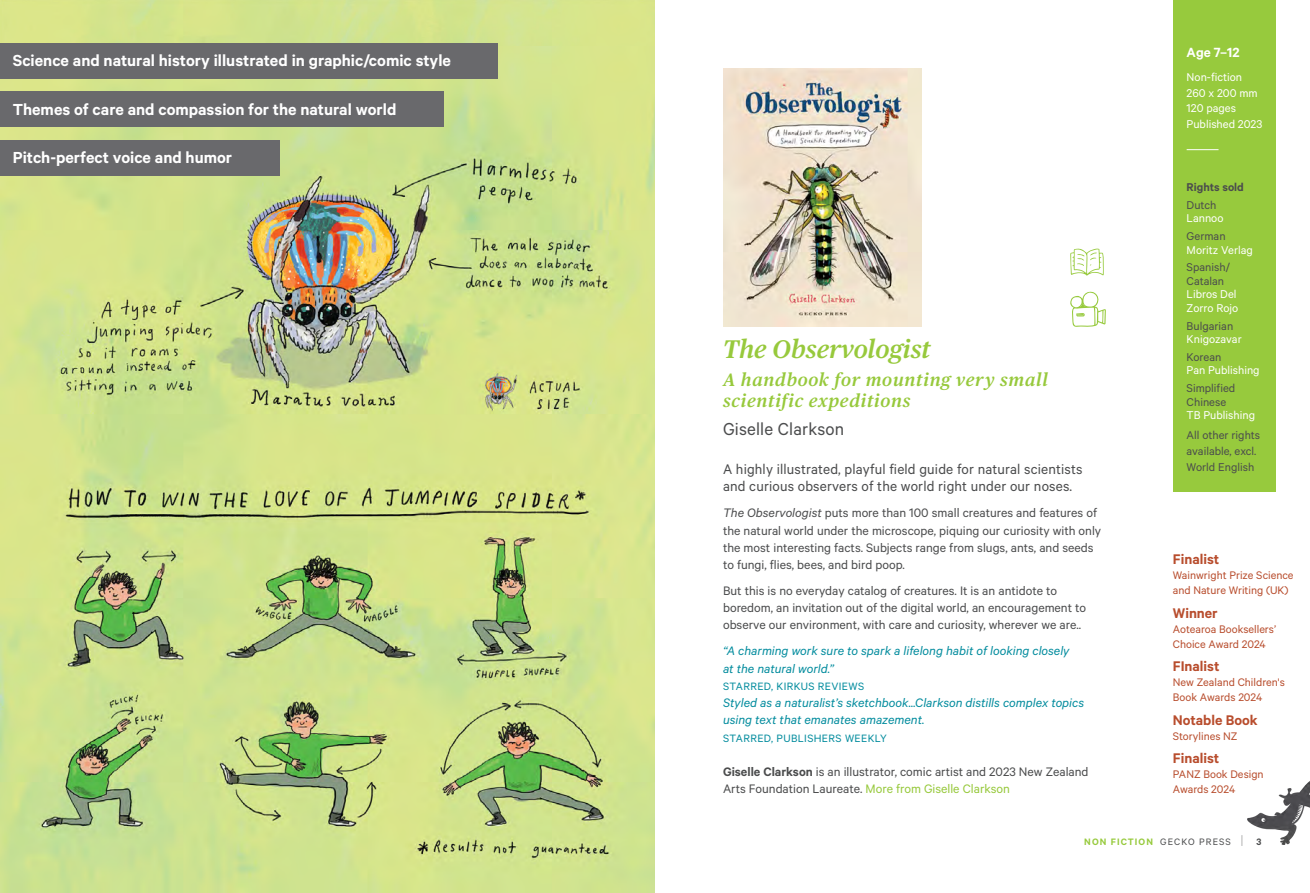
<style>
.page{position:relative;width:1310px;height:893px;background:#fff}
.page>*{position:absolute;margin:0;border:0;box-sizing:border-box;transform-origin:0 0}
.Book_Title{font:italic 600 25.5px "Publico Text";color:#97c93c}
.Author{font:19.5px "Calibre";letter-spacing:.01em;color:#4b4c4d}
.SHOUTLINE_tab_strip_ragged_left{font:600 18px "Calibre";color:#fff}
.Book_Title__small_listing{font:italic 600 18px/21px "Publico Text";letter-spacing:.04em;color:#97c93c}
.SHOUTLINE_basic{font:15.75px "Calibre";letter-spacing:.01em;color:#4b4c4d}
.Award_title{font:600 15.75px "Calibre";color:#b84d2d}
.INFO_title__white{font:600 15px "Calibre";color:#fff}
.Body_copy{font:13.8px/17.2px "Calibre";color:#4b4c4d}
.Review_quote{font:italic 13.8px/17.2px "Calibre";color:#038c9e}
.author_bio{font:13.8px/17.2px "Calibre";color:#4b4c4d}
.Rights_sold{font:12.75px/13.5px "Calibre";color:#fff}
.Rights_available{font:12.75px/15.8px "Calibre";color:#4b4c4d}
.Rights_sold-2{font:12.75px/13.5px "Calibre";color:#4b4c4d}
.INFO_body_copy__white{font:12.75px "Calibre";color:#fff}
.Publication_year{font:12.75px "Calibre";color:#fff}
.World_Rights_Available{font:600 12.75px "Calibre";color:#4b4c4d}
.Award_description{font:12.3px/15px "Calibre";color:#b84d2d}
.Review_quote-2{font:12px "Calibre";letter-spacing:.03em;color:#038c9e}
.FOOTER_Gecko_Press{font:600 10.5px "Calibre";letter-spacing:.1em;color:#97ca3d}
.s1{color:#4b4c4d}
.s2{color:#fff}
.s3{font-style:italic}
.s4{font-weight:600}
.s5{color:#97c93c}
.s6{font-weight:400;color:#4b4c4d}
.s7{font-weight:400;font-size:14.7px;color:#4b4c4d}
</style>
<div class="page">
<img style="left:1247px;top:781px;width:63px;height:63px">
<div style="left:1174px;top:0;width:102px;height:492px;background:#97ca3d"></div>
<hr style="left:1186px;top:149px;width:32px;height:1px;background:#fff">
<img style="left:723px;top:68px;width:198px;height:259px">
<img style="left:0;top:47px;width:655px;height:846px">
<svg style="left:1070px;top:248px;width:34px;height:28px"></svg>
<svg style="left:1070px;top:291px;width:36px;height:36px"></svg>
<div style="left:0;top:43px;width:498px;height:36px;background:#69696c"></div>
<div style="left:0;top:92px;width:443px;height:35px;background:#69696c"></div>
<div style="left:0;top:140px;width:279px;height:35px;background:#69696c"></div>
<p class="SHOUTLINE_tab_strip_ragged_left" style="left:13px;top:50px;width:440px">Science and natural history illustrated in graphic/comic style</p>
<p class="SHOUTLINE_tab_strip_ragged_left" style="left:13px;top:98px;width:385px">Themes of care and compassion for the natural world</p>
<p class="SHOUTLINE_tab_strip_ragged_left" style="left:13px;top:147px;width:221px">Pitch-perfect voice and humor</p>
<p class="Book_Title" style="left:723px;top:330px;width:209px">The Observologist</p>
<p class="Book_Title__small_listing" style="left:723px;top:368px;width:326px">A handbook for mounting very small scientific expeditions</p>
<p class="Author" style="left:723px;top:418px;width:123px">Giselle Clarkson</p>
<p class="INFO_title__white" style="left:1186px;top:43px;width:54px">Age 7–12</p>
<p class="INFO_body_copy__white" style="left:1186px;top:69px;width:57px">Non-fiction</p>
<p class="INFO_body_copy__white" style="left:1186px;top:85px;width:73px">260 x 200 mm</p>
<p class="INFO_body_copy__white" style="left:1186px;top:101px;width:51px">120 pages</p>
<p class="Publication_year" style="left:1186px;top:117px;width:77px">Published 2023</p>
<p class="World_Rights_Available" style="left:1186px;top:179px;width:59px">Rights sold</p>
<p class="Rights_sold" style="left:1186px;top:198px;width:38px"><span class="s1">Dutch<br></span>Lannoo</p>
<p class="Rights_sold" style="left:1186px;top:229px;width:68px"><span class="s1">German<br></span>Moritz Verlag</p>
<p class="Rights_sold" style="left:1186px;top:260px;width:53px"><span class="s1">Spanish/<br>Catalan<br></span>Libros Del<br>Zorro Rojo</p>
<p class="Rights_sold" style="left:1186px;top:318px;width:57px"><span class="s1">Bulgarian<br></span>Knigozavar</p>
<p class="Rights_sold" style="left:1186px;top:350px;width:74px"><span class="s1">Korean<br></span>Pan Publishing</p>
<p class="Rights_sold-2" style="left:1186px;top:381px;width:70px">Simplified<br>Chinese<br><span class="s2">TB Publishing</span></p>
<p class="Rights_available" style="left:1186px;top:427px;width:75px">All other rights available, excl.</p>
<p class="SHOUTLINE_basic" style="left:723px;top:460px;width:361px">A highly illustrated, playful field guide for natural scientists</p>
<p class="Rights_available" style="left:1186px;top:458px;width:69px">World English</p>
<p class="SHOUTLINE_basic" style="left:723px;top:477px;width:351px">and curious observers of the world right under our noses.</p>
<p class="Body_copy" style="left:723px;top:504px;width:380px"><span class="s3">The Observologist</span> puts more than 100 small creatures and features of the natural world under the microscope, piquing our curiosity with only the most interesting facts. Subjects range from slugs, ants, and seeds to fungi, flies, bees, and bird poop.</p>
<p class="Body_copy" style="left:723px;top:581px;width:365px">But this is no everyday catalog of creatures. It is an antidote to boredom, an invitation out of the digital world, an encouragement to observe our environment, with care and curiosity, wherever we are..</p>
<p class="Review_quote" style="left:723px;top:642px;width:348px">“A charming work sure to spark a lifelong habit of looking closely at the natural world.”</p>
<p class="Review_quote-2" style="left:723px;top:679px;width:143px">STARRED, KIRKUS REVIEWS</p>
<p class="Review_quote" style="left:723px;top:694px;width:363px">Styled as a naturalist’s sketchbook...Clarkson distills complex topics using text that emanates amazement.</p>
<p class="Review_quote-2" style="left:723px;top:731px;width:165px">STARRED, PUBLISHERS WEEKLY</p>
<p class="author_bio" style="left:723px;top:763px;width:367px"><span class="s4">Giselle Clarkson</span> is an illustrator, comic artist and 2023 New Zealand<br>Arts Foundation Laureate. <span class="s5">More from Giselle Clarkson</span></p>
<p class="Award_title" style="left:1172px;top:550px;width:48px">Finalist</p>
<p class="Award_description" style="left:1172px;top:568px;width:122px">Wainwright Prize Science and Nature Writing (UK)</p>
<p class="Award_title" style="left:1172px;top:604px;width:46px">Winner</p>
<p class="Award_description" style="left:1172px;top:621px;width:105px">Aotearoa Booksellers’<br>Choice Award 2024</p>
<p class="Award_title" style="left:1172px;top:657px;width:48px">FInalist</p>
<p class="Award_description" style="left:1172px;top:675px;width:113px">New Zealand Children's<br>Book Awards 2024</p>
<p class="Award_title" style="left:1172px;top:711px;width:86px">Notable Book</p>
<p class="Award_description" style="left:1172px;top:728px;width:66px">Storylines NZ</p>
<p class="Award_title" style="left:1172px;top:749px;width:48px">Finalist</p>
<p class="Award_description" style="left:1172px;top:767px;width:92px">PANZ Book Design<br>Awards 2024</p>
<p class="FOOTER_Gecko_Press" style="left:1084px;top:835px;width:179px">NON FICTION <span class="s6">GECKO PRESS</span> <span class="s7">|</span> <span class="s1">3</span></p>
</div>
